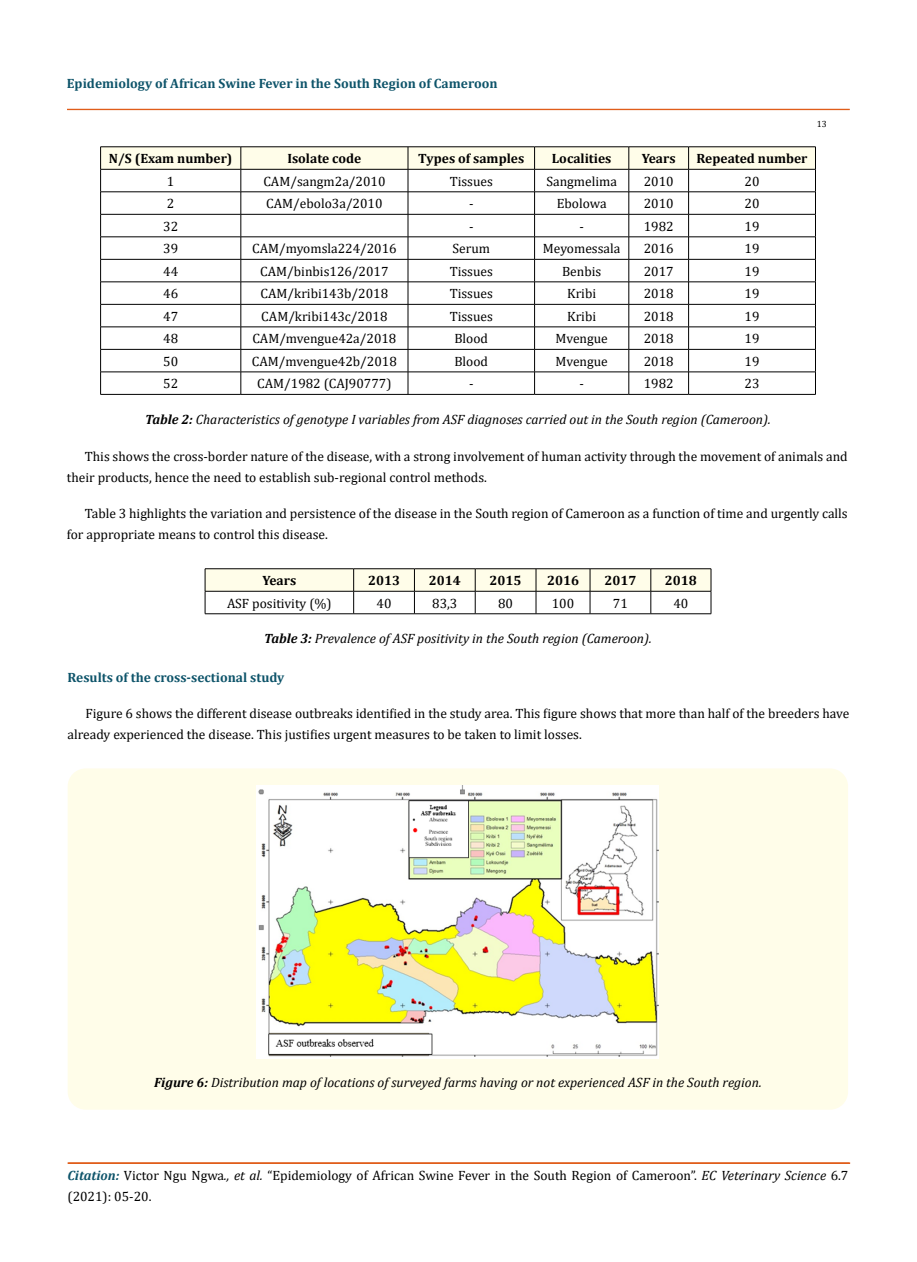
<style>
.page{position:relative;width:917px;height:1262px;background:#fff}
.page>*{position:absolute;margin:0;border:0;box-sizing:border-box;transform-origin:0 0}
.t1{font:13.5px/21px "Cambria";color:#000}
.t2{font:italic 13.5px "Cambria";color:#000}
.t3{font:700 13.5px "Cambria";color:#000}
.t4{font:700 13.5px "Cambria";color:#0e546a}
.t5{font:9px "Cambria";color:#000}
.s1{font-weight:700}
.s2{font-weight:700;font-style:italic;color:#0e546a}
.s3{font-style:italic}
</style>
<div class="page">
<div style="left:67px;top:109px;width:782px;height:1px;border:1px solid #e05d1a"></div>
<hr style="left:68px;top:1163px;width:781px;height:1px;background:#e05d1a">
<div style="left:68px;top:1162px;width:781px;height:1px;border:1px solid #e05d1a"></div>
<hr style="left:100px;top:146px;width:141px;height:1px;background:#000">
<hr style="left:241px;top:146px;width:167px;height:1px;background:#000">
<hr style="left:408px;top:146px;width:126px;height:1px;background:#000">
<hr style="left:534px;top:146px;width:94px;height:1px;background:#000">
<hr style="left:628px;top:146px;width:60px;height:1px;background:#000">
<hr style="left:688px;top:146px;width:127px;height:1px;background:#000">
<svg style="left:100px;top:147px;width:716px;height:247px"></svg>
<hr style="left:100px;top:394px;width:141px;height:1px;background:#000">
<hr style="left:241px;top:394px;width:167px;height:1px;background:#000">
<hr style="left:408px;top:394px;width:126px;height:1px;background:#000">
<hr style="left:534px;top:394px;width:94px;height:1px;background:#000">
<hr style="left:628px;top:394px;width:60px;height:1px;background:#000">
<hr style="left:688px;top:394px;width:127px;height:1px;background:#000">
<hr style="left:205px;top:568px;width:148px;height:1px;background:#000">
<hr style="left:353px;top:568px;width:61px;height:1px;background:#000">
<hr style="left:414px;top:568px;width:61px;height:1px;background:#000">
<hr style="left:475px;top:568px;width:61px;height:1px;background:#000">
<hr style="left:536px;top:568px;width:54px;height:1px;background:#000">
<hr style="left:590px;top:568px;width:60px;height:1px;background:#000">
<hr style="left:650px;top:568px;width:61px;height:1px;background:#000">
<svg style="left:205px;top:569px;width:506px;height:44px"></svg>
<hr style="left:205px;top:613px;width:148px;height:1px;background:#000">
<hr style="left:353px;top:613px;width:61px;height:1px;background:#000">
<hr style="left:414px;top:613px;width:61px;height:1px;background:#000">
<hr style="left:475px;top:613px;width:61px;height:1px;background:#000">
<hr style="left:536px;top:613px;width:54px;height:1px;background:#000">
<hr style="left:590px;top:613px;width:60px;height:1px;background:#000">
<hr style="left:650px;top:613px;width:61px;height:1px;background:#000">
<div style="left:68px;top:768px;width:780px;height:341px;background:#fffde9;border-radius:18px"></div>
<img style="left:257px;top:785px;width:402px;height:273px">
<p class="t4" style="left:67px;top:74px;width:432px">Epidemiology of African Swine Fever in the South Region of Cameroon</p>
<p class="t5" style="left:816px;top:118px;width:11px">13</p>
<p class="t3" style="left:109px;top:149px;width:125px">N/S (Exam number)</p>
<p class="t3" style="left:287px;top:149px;width:76px">Isolate code</p>
<p class="t3" style="left:418px;top:149px;width:107px">Types of samples</p>
<p class="t3" style="left:552px;top:149px;width:61px">Localities</p>
<p class="t3" style="left:641px;top:149px;width:35px">Years</p>
<p class="t3" style="left:696px;top:149px;width:112px">Repeated number</p>
<p class="t1" style="left:167px;top:171px;width:9px">1</p>
<p class="t1" style="left:263px;top:171px;width:124px">CAM/sangm2a/2010</p>
<p class="t1" style="left:449px;top:171px;width:45px">Tissues</p>
<p class="t1" style="left:546px;top:171px;width:72px">Sangmelima</p>
<p class="t1" style="left:643px;top:171px;width:31px">2010</p>
<p class="t1" style="left:744px;top:171px;width:16px">20</p>
<p class="t1" style="left:167px;top:193px;width:9px">2</p>
<p class="t1" style="left:266px;top:193px;width:118px">CAM/ebolo3a/2010</p>
<p class="t1" style="left:469px;top:193px;width:6px">-</p>
<p class="t1" style="left:556px;top:193px;width:51px">Ebolowa</p>
<p class="t1" style="left:643px;top:193px;width:31px">2010</p>
<p class="t1" style="left:744px;top:193px;width:16px">20</p>
<p class="t1" style="left:163px;top:216px;width:16px">32</p>
<p class="t1" style="left:469px;top:216px;width:6px">-</p>
<p class="t1" style="left:579px;top:216px;width:6px">-</p>
<p class="t1" style="left:643px;top:216px;width:31px">1982</p>
<p class="t1" style="left:744px;top:216px;width:16px">19</p>
<p class="t1" style="left:163px;top:238px;width:16px">39</p>
<p class="t1" style="left:252px;top:238px;width:146px">CAM/myomsla224/2016</p>
<p class="t1" style="left:452px;top:238px;width:39px">Serum</p>
<p class="t1" style="left:543px;top:238px;width:79px">Meyomessala</p>
<p class="t1" style="left:643px;top:238px;width:31px">2016</p>
<p class="t1" style="left:744px;top:238px;width:16px">19</p>
<p class="t1" style="left:163px;top:261px;width:16px">44</p>
<p class="t1" style="left:260px;top:261px;width:130px">CAM/binbis126/2017</p>
<p class="t1" style="left:449px;top:261px;width:45px">Tissues</p>
<p class="t1" style="left:562px;top:261px;width:41px">Benbis</p>
<p class="t1" style="left:643px;top:261px;width:31px">2017</p>
<p class="t1" style="left:744px;top:261px;width:16px">19</p>
<p class="t1" style="left:163px;top:283px;width:16px">46</p>
<p class="t1" style="left:260px;top:283px;width:129px">CAM/kribi143b/2018</p>
<p class="t1" style="left:449px;top:283px;width:45px">Tissues</p>
<p class="t1" style="left:567px;top:283px;width:30px">Kribi</p>
<p class="t1" style="left:643px;top:283px;width:31px">2018</p>
<p class="t1" style="left:744px;top:283px;width:16px">19</p>
<p class="t1" style="left:163px;top:306px;width:16px">47</p>
<p class="t1" style="left:261px;top:306px;width:128px">CAM/kribi143c/2018</p>
<p class="t1" style="left:449px;top:306px;width:45px">Tissues</p>
<p class="t1" style="left:567px;top:306px;width:30px">Kribi</p>
<p class="t1" style="left:643px;top:306px;width:31px">2018</p>
<p class="t1" style="left:744px;top:306px;width:16px">19</p>
<p class="t1" style="left:163px;top:328px;width:16px">48</p>
<p class="t1" style="left:252px;top:328px;width:146px">CAM/mvengue42a/2018</p>
<p class="t1" style="left:454px;top:328px;width:35px">Blood</p>
<p class="t1" style="left:555px;top:328px;width:54px">Mvengue</p>
<p class="t1" style="left:643px;top:328px;width:31px">2018</p>
<p class="t1" style="left:744px;top:328px;width:16px">19</p>
<p class="t1" style="left:163px;top:351px;width:16px">50</p>
<p class="t1" style="left:252px;top:351px;width:146px">CAM/mvengue42b/2018</p>
<p class="t1" style="left:454px;top:351px;width:35px">Blood</p>
<p class="t1" style="left:555px;top:351px;width:54px">Mvengue</p>
<p class="t1" style="left:643px;top:351px;width:31px">2018</p>
<p class="t1" style="left:744px;top:351px;width:16px">19</p>
<p class="t1" style="left:163px;top:373px;width:16px">52</p>
<p class="t1" style="left:257px;top:373px;width:136px">CAM/1982 (CAJ90777)</p>
<p class="t1" style="left:469px;top:373px;width:6px">-</p>
<p class="t1" style="left:579px;top:373px;width:6px">-</p>
<p class="t1" style="left:643px;top:373px;width:31px">1982</p>
<p class="t1" style="left:744px;top:373px;width:16px">23</p>
<p class="t2" style="left:145px;top:410px;width:627px"><span class="s1">Table 2:</span> Characteristics of genotype I variables from ASF diagnoses carried out in the South region (Cameroon).</p>
<p class="t1" style="left:67px;top:446px;width:782px;text-indent:18px">This shows the cross-border nature of the disease, with a strong involvement of human activity through the movement of animals and their products, hence the need to establish sub-regional control methods.</p>
<p class="t1" style="left:67px;top:503px;width:782px;text-indent:18px">Table 3 highlights the variation and persistence of the disease in the South region of Cameroon as a function of time and urgently calls for appropriate means to control this disease.</p>
<p class="t3" style="left:262px;top:571px;width:35px">Years</p>
<p class="t3" style="left:368px;top:571px;width:33px">2013</p>
<p class="t3" style="left:429px;top:571px;width:33px">2014</p>
<p class="t3" style="left:489px;top:571px;width:33px">2015</p>
<p class="t3" style="left:547px;top:571px;width:33px">2016</p>
<p class="t3" style="left:604px;top:571px;width:33px">2017</p>
<p class="t3" style="left:665px;top:571px;width:33px">2018</p>
<p class="t1" style="left:227px;top:592px;width:106px">ASF positivity (%)</p>
<p class="t1" style="left:376px;top:592px;width:16px">40</p>
<p class="t1" style="left:432px;top:592px;width:27px">83,3</p>
<p class="t1" style="left:498px;top:592px;width:16px">80</p>
<p class="t1" style="left:552px;top:592px;width:24px">100</p>
<p class="t1" style="left:613px;top:592px;width:16px">71</p>
<p class="t1" style="left:673px;top:592px;width:16px">40</p>
<p class="t2" style="left:264px;top:629px;width:389px"><span class="s1">Table 3:</span> Prevalence of ASF positivity in the South region (Cameroon).</p>
<p class="t4" style="left:68px;top:667px;width:218px">Results of the cross-sectional study</p>
<p class="t1" style="left:68px;top:702px;width:783px;text-indent:18px">Figure 6 shows the different disease outbreaks identified in the study area. This figure shows that more than half of the breeders have already experienced the disease. This justifies urgent measures to be taken to limit losses.</p>
<p class="t2" style="left:154px;top:1072px;width:609px"><span class="s1">Figure 6:</span> Distribution map of locations of surveyed farms having or not experienced ASF in the South region.</p>
<p class="t1" style="left:68px;top:1165px;width:782px"><span class="s2">Citation:</span> Victor Ngu Ngwa<span class="s3">., et al.</span> “Epidemiology of African Swine Fever in the South Region of Cameroon”. <span class="s3">EC Veterinary Science</span> 6.7 (2021): 05-20.</p>
</div>
